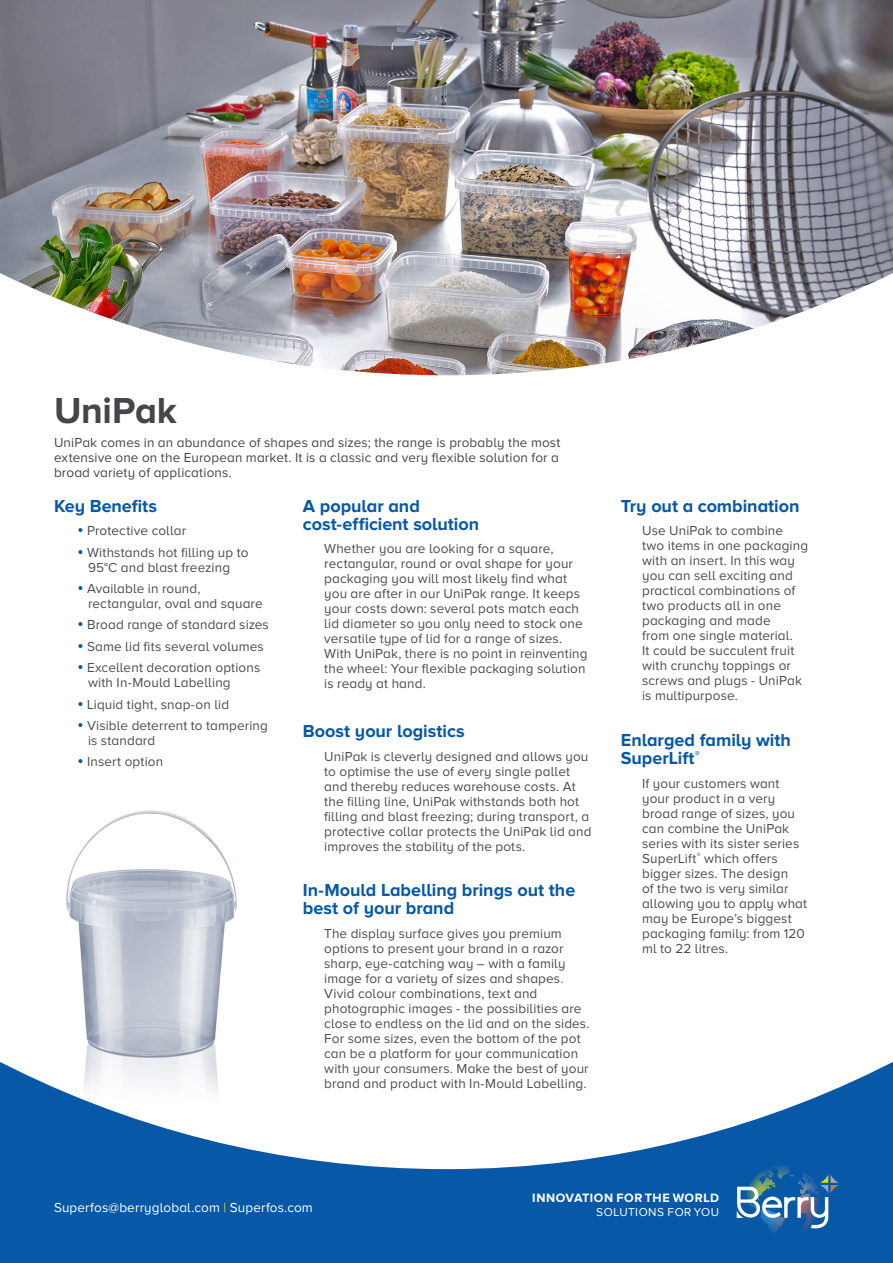
<style>
.page{position:relative;width:893px;height:1263px;background:#fff}
.page>*{position:absolute;margin:0;border:0;box-sizing:border-box;transform-origin:0 0}
.Small_Bold_Subhead{font:700 37.5px "Proxima Nova A";letter-spacing:-.01em;color:#43464a}
.Small_Bold_Subhead-2{font:700 18px/18px "Proxima Nova A";color:#0758a7}
.Indented_Text{font:13.5px/15px "Proxima Nova A";letter-spacing:.01em;color:#4b4c4d}
.Indented_Text-2{font:13.5px/15px "Proxima Nova A";letter-spacing:.01em;color:#43464a;text-align:justify}
.t1{font:13.5px "Proxima Nova A";letter-spacing:.01em;color:#fff}
.t2{font:700 12.6px "Proxima Nova A";letter-spacing:.045em;color:#fff}
.t3{font:11.85px "Proxima Nova A";letter-spacing:.04em;color:#fff}
.s1{color:#0758a7}
.s2{color:#e2e41d}
</style>
<div class="page">
<img style="left:66px;top:810px;width:171px;height:245px">
<img style="left:0;top:0;width:893px;height:375px">
<svg style="left:0;top:1055px;width:893px;height:208px;fill:#0758a7"></svg>
<svg style="left:737px;top:1165px;width:102px;height:63px;background:#3e79af"></svg>
<p class="Small_Bold_Subhead" style="left:54px;top:389px;width:124px">UniPak</p>
<p class="Indented_Text-2" style="left:54px;top:434px;width:508px">UniPak comes in an abundance of shapes and sizes; the range is probably the most extensive one on the European market. It is a classic and very flexible solution for a broad variety of applications.</p>
<p class="Small_Bold_Subhead-2" style="left:303px;top:496px;width:178px">A popular and cost-efficient solution</p>
<p class="Indented_Text" style="left:324px;top:541px;width:265px">Whether you are looking for a square, rectangular, round or oval shape for your packaging you will most likely find what you are after in our UniPak range. It keeps your costs down: several pots match each lid diameter so you only need to stock one versatile type of lid for a range of sizes.<br>With UniPak, there is no point in reinventing the wheel: Your flexible packaging solution is ready at hand.</p>
<p class="Small_Bold_Subhead-2" style="left:303px;top:722px;width:163px">Boost your logistics</p>
<p class="Indented_Text" style="left:324px;top:748px;width:269px">UniPak is cleverly designed and allows you to optimise the use of every single pallet and thereby reduces warehouse costs. At the filling line, UniPak withstands both hot filling and blast freezing; during transport, a protective collar protects the UniPak lid and improves the stability of the pots.</p>
<p class="Small_Bold_Subhead-2" style="left:303px;top:881px;width:274px">In-Mould Labelling brings out the best of your brand</p>
<p class="Indented_Text" style="left:324px;top:926px;width:267px">The display surface gives you premium options to present your brand in a razor sharp, eye-catching way – with a family image for a variety of sizes and shapes.<br>Vivid colour combinations, text and photographic images - the possibilities are close to endless on the lid and on the sides.<br>For some sizes, even the bottom of the pot can be a platform for your communication with your consumers. Make the best of your brand and product with In-Mould Labelling.</p>
<p class="Small_Bold_Subhead-2" style="left:54px;top:496px;width:105px">Key Benefits</p>
<p class="Indented_Text" style="left:77px;top:523px;width:110px"><span class="s1">•</span> Protective collar</p>
<p class="Indented_Text" style="left:77px;top:544px;width:173px;text-align:center"><span class="s1">•</span> Withstands hot filling up to<br>95°C and blast freezing</p>
<p class="Indented_Text" style="left:88px;top:581px;width:176px;text-indent:-11px"><span class="s1">•</span> Available in round, rectangular, oval and square</p>
<p class="Indented_Text" style="left:77px;top:617px;width:193px"><span class="s1">•</span> Broad range of standard sizes</p>
<p class="Indented_Text" style="left:77px;top:639px;width:188px"><span class="s1">•</span> Same lid fits several volumes</p>
<p class="Indented_Text" style="left:88px;top:660px;width:174px;text-indent:-11px"><span class="s1">•</span> Excellent decoration options with In-Mould Labelling</p>
<p class="Indented_Text" style="left:77px;top:696px;width:153px"><span class="s1">•</span> Liquid tight, snap-on lid</p>
<p class="Indented_Text" style="left:88px;top:718px;width:181px;text-indent:-11px"><span class="s1">•</span> Visible deterrent to tampering is standard</p>
<p class="Indented_Text" style="left:77px;top:754px;width:87px"><span class="s1">•</span> Insert option</p>
<p class="Small_Bold_Subhead-2" style="left:621px;top:496px;width:180px">Try out a combination</p>
<p class="Indented_Text" style="left:642px;top:523px;width:167px">Use UniPak to combine two items in one packaging with an insert. In this way you can sell exciting and practical combinations of two products all in one packaging and made<br>from one single material.<br>It could be succulent fruit with crunchy toppings or screws and plugs - UniPak is multipurpose.</p>
<p class="Small_Bold_Subhead-2" style="left:621px;top:731px;width:172px">Enlarged family with<br>SuperLift<sup>®</sup></p>
<p class="Indented_Text" style="left:642px;top:775px;width:167px">If your customers want your product in a very broad range of sizes, you can combine the UniPak series with its sister series<br>SuperLift<sup>®</sup> which offers bigger sizes. The design<br>of the two is very similar allowing you to apply what may be Europe’s biggest packaging family: from 120 ml to 22 litres.</p>
<p class="t2" style="left:532px;top:1190px;width:188px">INNOVATION FOR THE WORLD</p>
<p class="t1" style="left:54px;top:1200px;width:260px">Superfos@berryglobal.com <span class="s2">|</span> Superfos.com</p>
<p class="t3" style="left:596px;top:1205px;width:124px">SOLUTIONS FOR YOU</p>
</div>
